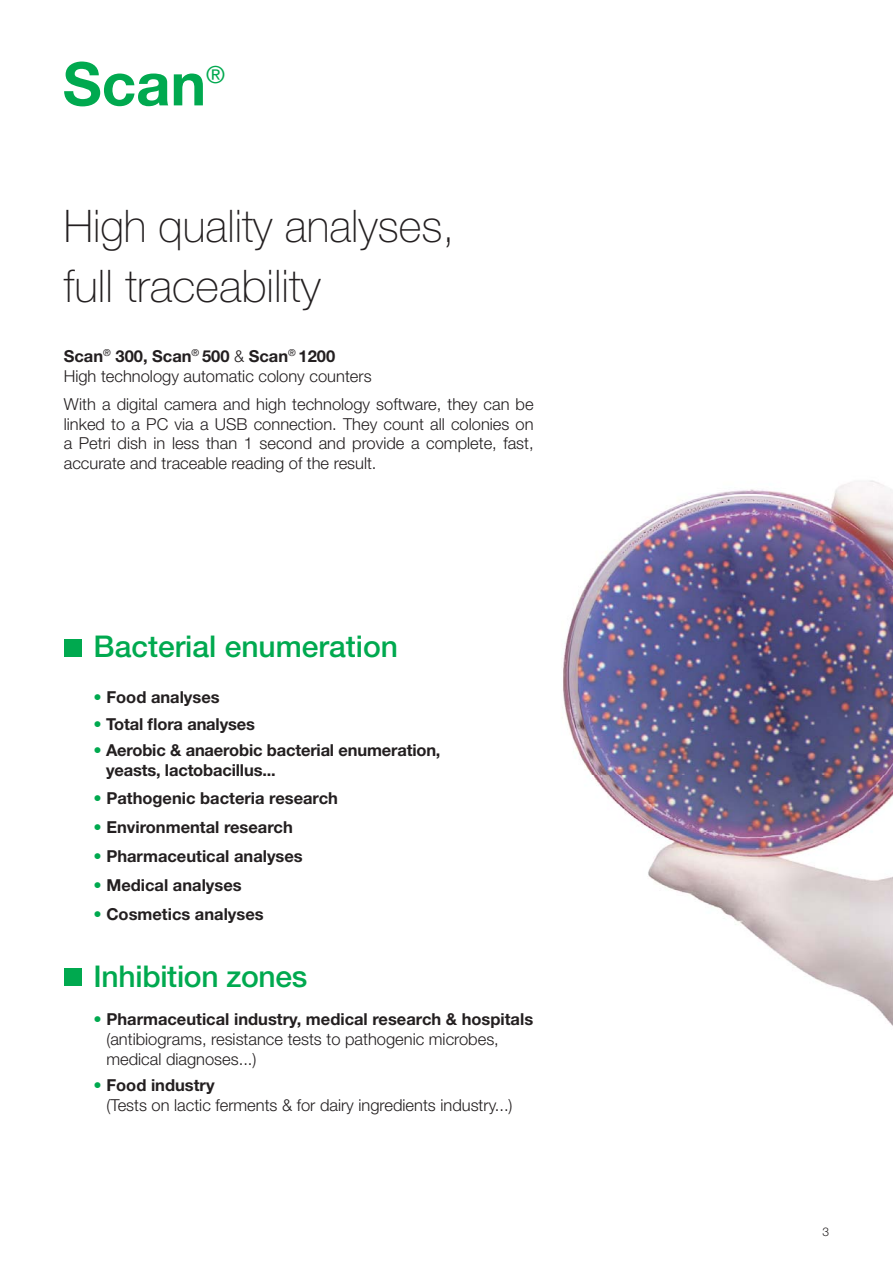
<style>
.page{position:relative;width:893px;height:1263px;background:#fff}
.page>*{position:absolute;margin:0;border:0;box-sizing:border-box;transform-origin:0 0}
.t1{font:700 60px "Helvetica Neue";color:#00a94f}
.t2{font:100 45px/60px "Helvetica Neue";color:#231f20}
.t3{font:500 30px "Helvetica Neue";color:#00a94f}
.t4{font:23.55px "Helvetica Neue";color:#00a94f}
.t5{font:300 16.5px/19.8px "Helvetica Neue";color:#231f20}
.t6{font:700 16.5px/19.8px "Helvetica Neue";color:#231f20}
.t7{font:300 12px "Helvetica Neue";color:#231f20}
.s1{font-weight:700}
.s2{font-weight:300;color:#00a94f}
.s3{color:#00a94f}
.s4{font-weight:700;color:#00a94f}
</style>
<div class="page">
<img style="left:563px;top:480px;width:330px;height:546px">
<div style="left:64px;top:639px;width:17px;height:18px;background:#00a94f"></div>
<div style="left:64px;top:968px;width:17px;height:18px;background:#00a94f"></div>
<h1 class="t1" style="left:63px;top:63px;width:145px">Scan</h1>
<h3 class="t4" style="left:206px;top:66px;width:20px">®</h3>
<h2 class="t2" style="left:64px;top:201px;width:392px">High quality analyses, full traceability</h2>
<p class="t5" style="left:64px;top:347px;width:309px"><span class="s1">Scan</span><sup>®</sup> <span class="s1">300, Scan</span><sup>®</sup> <span class="s1">500</span> &amp; <span class="s1">Scan</span><sup>®</sup> <span class="s1">1200<br></span>High technology automatic colony counters</p>
<p class="t5" style="left:64px;top:396px;width:471px;text-align:justify">With a digital camera and high technology software, they can be linked to a PC via a USB connection. They count all colonies on a Petri dish in less than 1 second and provide a complete, fast, accurate and traceable reading of the result.</p>
<h3 class="t3" style="left:94px;top:636px;width:306px">Bacterial enumeration</h3>
<p class="t6" style="left:94px;top:689px;width:128px"><span class="s2">•</span> Food analyses</p>
<p class="t6" style="left:94px;top:715px;width:163px"><span class="s3">•</span> Total flora analyses</p>
<p class="t6" style="left:106px;top:741px;width:336px;text-indent:-13px"><span class="s3">•</span> Aerobic &amp; anaerobic bacterial enumeration, yeasts, lactobacillus...</p>
<p class="t6" style="left:94px;top:790px;width:246px"><span class="s2">•</span> Pathogenic bacteria research</p>
<p class="t6" style="left:94px;top:819px;width:201px"><span class="s3">•</span> Environmental research</p>
<p class="t6" style="left:94px;top:848px;width:211px"><span class="s2">•</span> Pharmaceutical analyses</p>
<p class="t6" style="left:94px;top:877px;width:150px"><span class="s2">•</span> Medical analyses</p>
<p class="t6" style="left:94px;top:906px;width:172px"><span class="s2">•</span> Cosmetics analyses</p>
<h3 class="t3" style="left:94px;top:966px;width:215px">Inhibition zones</h3>
<p class="t5" style="left:106px;top:1011px;width:428px;text-indent:-13px"><span class="s4">•</span> <span class="s1">Pharmaceutical industry, medical research &amp; hospitals </span>(antibiograms, resistance tests to pathogenic microbes, medical diagnoses...)</p>
<p class="t5" style="left:106px;top:1077px;width:408px;text-indent:-13px"><span class="s3">•</span> <span class="s1">Food industry<br></span>(Tests on lactic ferments &amp; for dairy ingredients industry...)</p>
<p class="t7" style="left:822px;top:1227px;width:8px">3</p>
</div>
